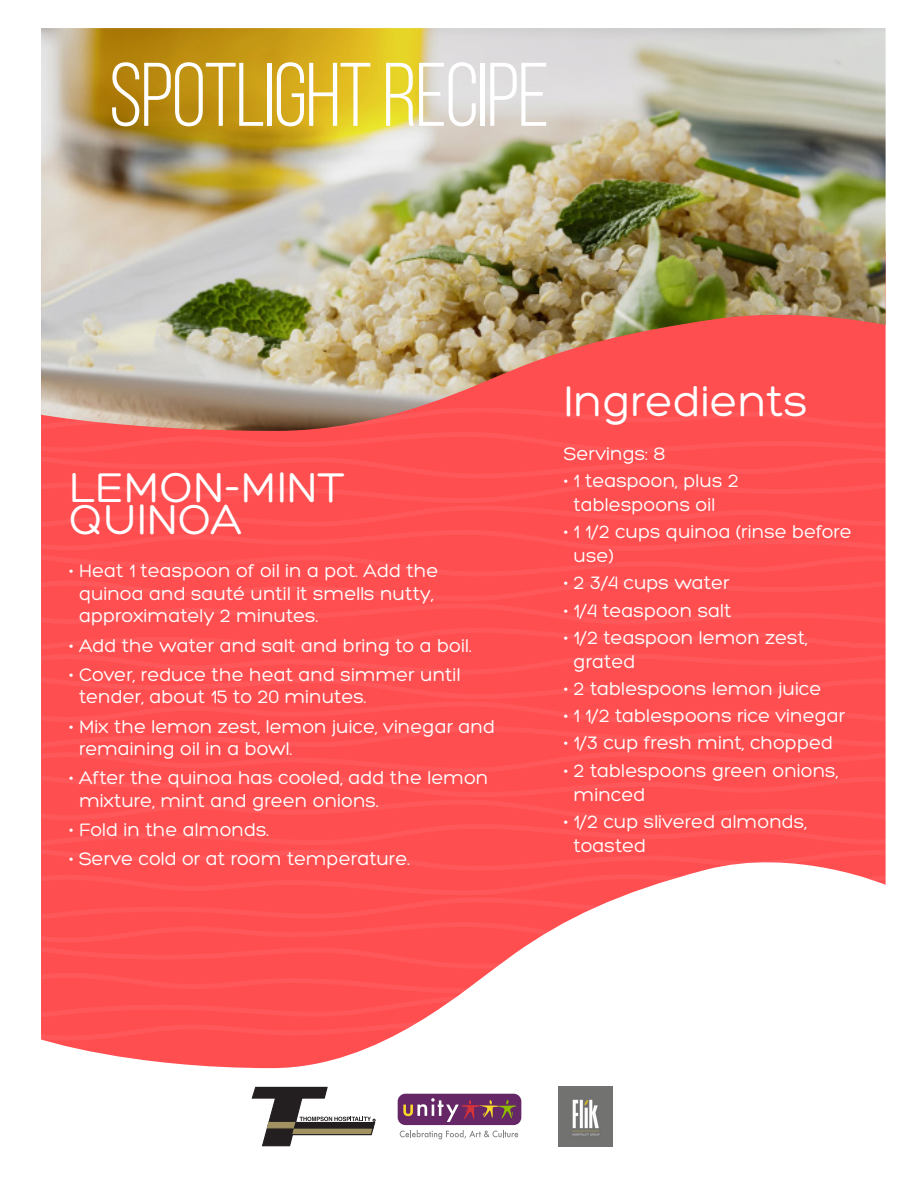
<style>
.page{position:relative;width:918px;height:1188px;background:#fff}
.page>*{position:absolute;margin:0;border:0;box-sizing:border-box;transform-origin:0 0}
.t1{font:90px "Bebas Neue";letter-spacing:-.02em;color:#fff}
.t2{font:45px "Hero";color:#fff}
.t3{font:19.5px/22.5px "Hero";color:#fff}
</style>
<div class="page">
<svg style="left:400px;top:1130px;width:118px;height:9px"></svg>
<div style="left:398px;top:1094px;width:123px;height:31px;background:#652766;border-radius:8px"></div>
<svg style="left:403px;top:1098px;width:113px;height:24px"></svg>
<svg style="left:251px;top:1086px;width:125px;height:61px"></svg>
<img style="left:558px;top:1086px;width:55px;height:61px">
<svg style="left:54px;top:1043px;width:325px;height:25px;fill:#ff4e50"></svg>
<svg style="left:41px;top:431px;width:845px;height:612px;background:#ff6567"></svg>
<img style="left:41px;top:28px;width:845px;height:403px">
<p class="t1" style="left:109px;top:47px;width:442px">SPOTLIGHT RECIPE</p>
<p class="t2" style="left:69px;top:465px;width:277px">LEMON-MINT</p>
<p class="t2" style="left:69px;top:496px;width:174px">QUINOA</p>
<p class="t3" style="left:79px;top:560px;width:361px;text-indent:-10px">• Heat 1 teaspoon of oil in a pot. Add the quinoa and sauté until it smells nutty, approximately 2 minutes.</p>
<p class="t3" style="left:69px;top:634px;width:404px">• Add the water and salt and bring to a boil.</p>
<p class="t3" style="left:79px;top:664px;width:383px;text-indent:-10px">• Cover, reduce the heat and simmer until tender, about 15 to 20 minutes.</p>
<p class="t3" style="left:79px;top:715px;width:418px;text-indent:-10px">• Mix the lemon zest, lemon juice, vinegar and remaining oil in a bowl.</p>
<p class="t3" style="left:79px;top:767px;width:411px;text-indent:-10px">• After the quinoa has cooled, add the lemon mixture, mint and green onions.</p>
<p class="t3" style="left:69px;top:819px;width:202px">• Fold in the almonds.</p>
<p class="t3" style="left:69px;top:848px;width:343px">• Serve cold or at room temperature.</p>
<p class="t2" style="left:564px;top:379px;width:245px">Ingredients</p>
<p class="t3" style="left:564px;top:442px;width:104px">Servings: 8</p>
<p class="t3" style="left:574px;top:469px;width:167px;line-height:24px;text-indent:-10px">• 1 teaspoon, plus 2 tablespoons oil</p>
<p class="t3" style="left:574px;top:520px;width:280px;line-height:24px;text-indent:-10px">• 1 1/2 cups quinoa (rinse before use)</p>
<p class="t3" style="left:564px;top:572px;width:167px">• 2 3/4 cups water</p>
<p class="t3" style="left:564px;top:599px;width:169px">• 1/4 teaspoon salt</p>
<p class="t3" style="left:574px;top:626px;width:236px;line-height:24px;text-indent:-10px">• 1/2 teaspoon lemon zest, grated</p>
<p class="t3" style="left:564px;top:678px;width:259px">• 2 tablespoons lemon juice</p>
<p class="t3" style="left:564px;top:705px;width:283px">• 1 1/2 tablespoons rice vinegar</p>
<p class="t3" style="left:564px;top:732px;width:271px">• 1/3 cup fresh mint, chopped</p>
<p class="t3" style="left:574px;top:759px;width:266px;line-height:24px;text-indent:-10px">• 2 tablespoons green onions, minced</p>
<p class="t3" style="left:574px;top:810px;width:235px;line-height:24px;text-indent:-10px">• 1/2 cup slivered almonds, toasted</p>
</div>
